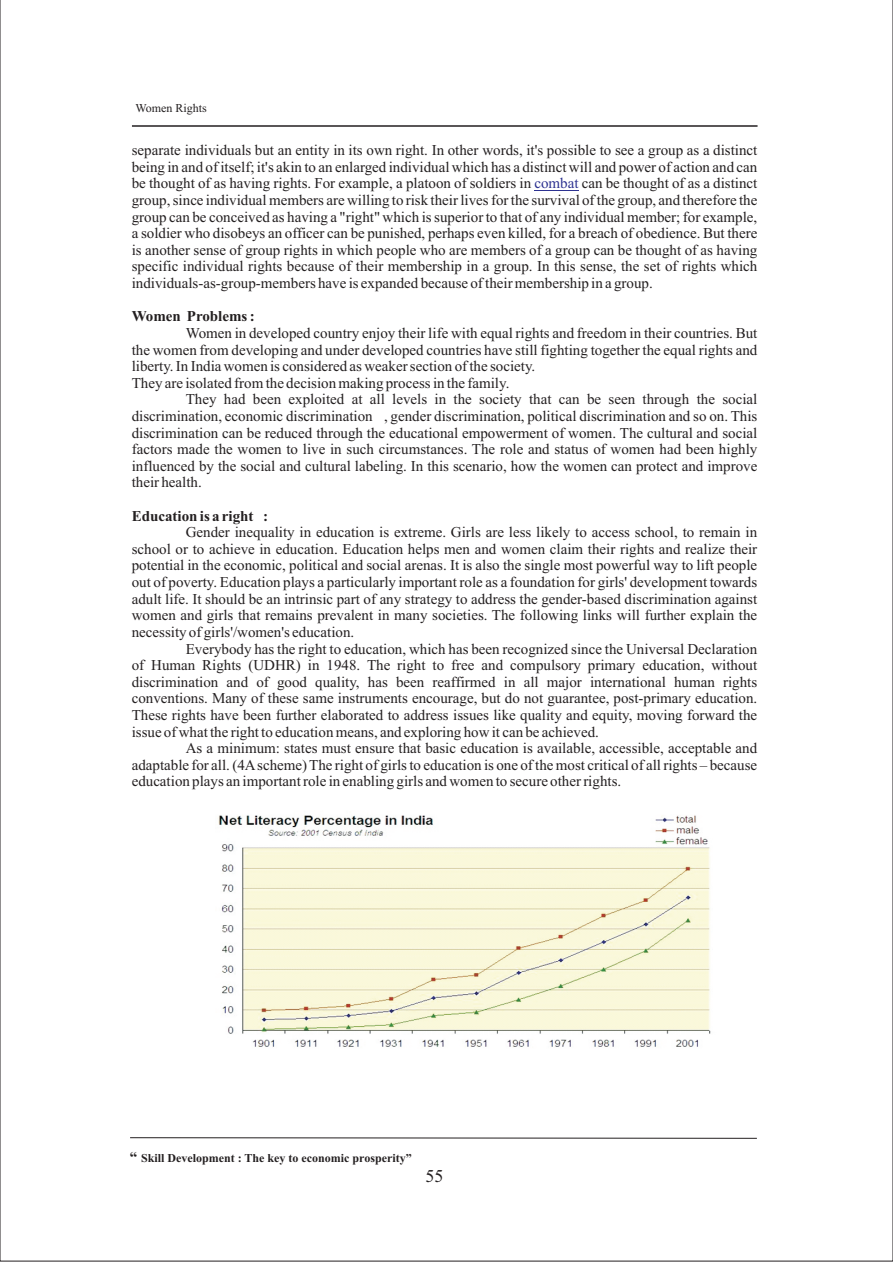
<style>
.page{position:relative;width:893px;height:1263px;background:#fff}
.page>*{position:absolute;margin:0;border:0;box-sizing:border-box;transform-origin:0 0}
.t1{font:18px "Times New Roman";color:#231f20}
.t2{font:15px/16.6px "Times New Roman";color:#231f20;text-align:justify}
.t3{font:700 15px "Times New Roman";color:#231f20}
.t4{font:700 12px "Times New Roman";color:#231f20}
.t5{font:12px "Times New Roman";color:#231f20}
.s1{color:#2d3291}
.s2{font-size:15px}
</style>
<div class="page">
<hr style="left:534px;top:190px;width:45px;height:1px;background:#2d3291">
<svg style="left:130px;top:1137px;width:627px;height:1px"></svg>
<hr style="left:132px;top:125px;width:625px;height:2px;background:#231f20">
<img style="left:218px;top:815px;width:493px;height:232px">
<p class="t5" style="left:136px;top:103px;width:73px">Women Rights</p>
<p class="t2" style="left:132px;top:143px;width:627px">separate individuals but an entity in its own right. In other words, it's possible to see a group as a distinct being in and of itself; it's akin to an enlarged individual which has a distinct will and power of action and can be thought of as having rights. For example, a platoon of soldiers in <span class="s1">combat</span> can be thought of as a distinct group, since individual members are willing to risk their lives for the survival of the group, and therefore the group can be conceived as having a "right" which is superior to that of any individual member; for example, a soldier who disobeys an officer can be punished, perhaps even killed, for a breach of obedience. But there is another sense of group rights in which people who are members of a group can be thought of as having specific individual rights because of their membership in a group. In this sense, the set of rights which individuals-as-group-members have is expanded because of their membership in a group.</p>
<p class="t3" style="left:132px;top:311px;width:124px">Women Problems :</p>
<p class="t2" style="left:132px;top:326px;width:627px;text-align:left;text-indent:54px">Women in developed country enjoy their life with equal rights and freedom in their countries. But the women from developing and under developed countries have still fighting together the equal rights and liberty. In India women is considered as weaker section of the society.<br>They are isolated from the decision making process in the family.</p>
<p class="t2" style="left:132px;top:392px;width:627px;text-indent:54px">They had been exploited at all levels in the society that can be seen through the social discrimination, economic discrimination , gender discrimination, political discrimination and so on. This discrimination can be reduced through the educational empowerment of women. The cultural and social factors made the women to live in such circumstances. The role and status of women had been highly influenced by the social and cultural labeling. In this scenario, how the women can protect and improve their health.</p>
<p class="t3" style="left:132px;top:510px;width:138px">Education is a right :</p>
<p class="t2" style="left:132px;top:525px;width:627px;text-indent:54px">Gender inequality in education is extreme. Girls are less likely to access school, to remain in school or to achieve in education. Education helps men and women claim their rights and realize their potential in the economic, political and social arenas. It is also the single most powerful way to lift people out of poverty. Education plays a particularly important role as a foundation for girls' development towards adult life. It should be an intrinsic part of any strategy to address the gender-based discrimination against women and girls that remains prevalent in many societies. The following links will further explain the necessity of girls'/women's education.</p>
<p class="t2" style="left:132px;top:642px;width:627px;text-indent:54px">Everybody has the right to education, which has been recognized since the Universal Declaration of Human Rights (UDHR) in 1948. The right to free and compulsory primary education, without discrimination and of good quality, has been reaffirmed in all major international human rights conventions. Many of these same instruments encourage, but do not guarantee, post-primary education.<br>These rights have been further elaborated to address issues like quality and equity, moving forward the issue of what the right to education means, and exploring how it can be achieved.</p>
<p class="t2" style="left:132px;top:741px;width:627px;text-indent:54px">As a minimum: states must ensure that basic education is available, accessible, acceptable and adaptable for all. (4Ascheme) The right of girls to education is one of the most critical of all rights – because education plays an important role in enabling girls and women to secure other rights.</p>
<p class="t4" style="left:130px;top:1154px;width:283px"><span class="s2">“</span> Skill Development : The key to economic prosperity”</p>
<p class="t1" style="left:426px;top:1170px;width:19px">55</p>
</div>
